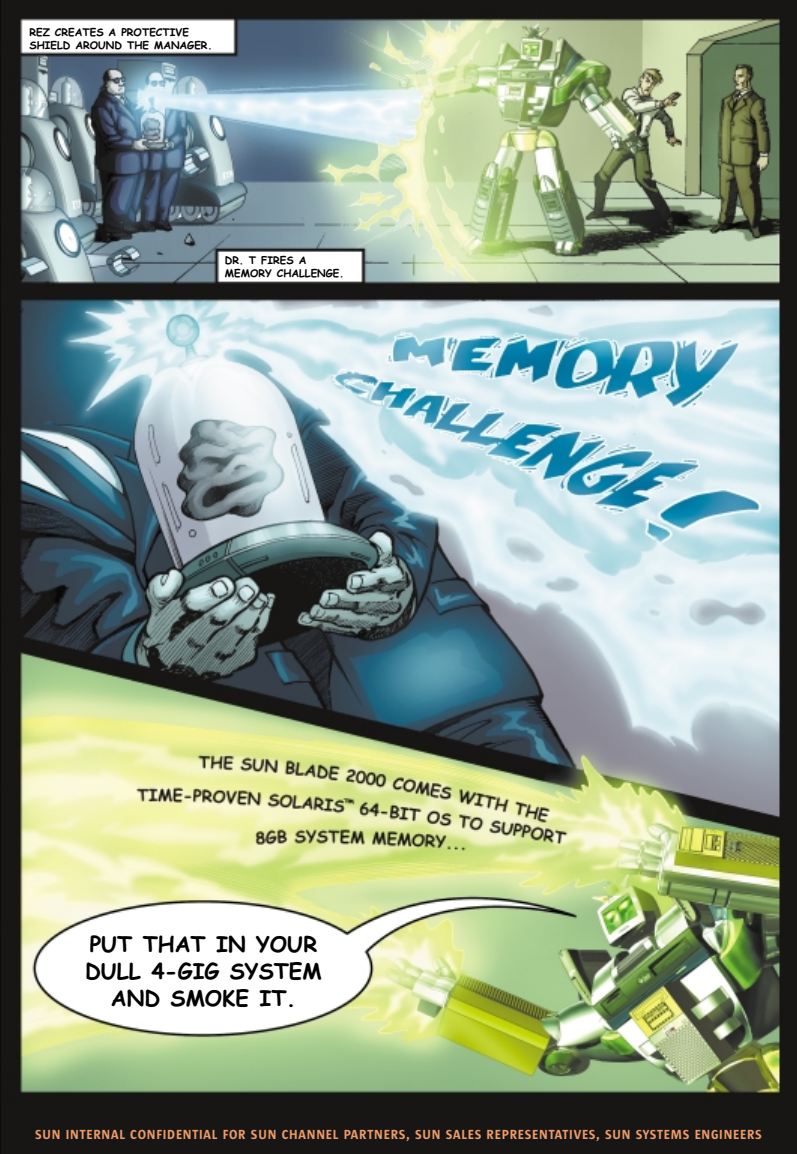
<style>
.page{position:relative;width:797px;height:1154px;background:#fff}
.page>*{position:absolute;margin:0;border:0;box-sizing:border-box;transform-origin:0 0}
.t1{font:700 21.75px/27px "Comic Sans MS";color:#000;text-align:center}
.t2{font:600 13.5px "Sun Sans";letter-spacing:.06em;color:#ee9b6a}
.t3{font:700 10.5px/12.8px "Comic Sans MS";color:#000}
</style>
<div class="page">
<img style="left:2px;top:0;width:794px;height:1153px">
<p class="t3" style="left:29px;top:27px;width:184px">REZ CREATES A PROTECTIVE<br>SHIELD AROUND THE MANAGER.</p>
<p class="t3" style="left:225px;top:255px;width:121px">DR. T FIRES A<br>MEMORY CHALLENGE.</p>
<h1 class="t1" style="left:85px;top:932px;width:238px">PUT THAT IN YOUR<br>DULL 4-GIG SYSTEM<br>AND SMOKE IT.</h1>
<p class="t2" style="left:35px;top:1130px;width:728px">SUN INTERNAL CONFIDENTIAL FOR SUN CHANNEL PARTNERS, SUN SALES REPRESENTATIVES, SUN SYSTEMS ENGINEERS</p>
</div>
